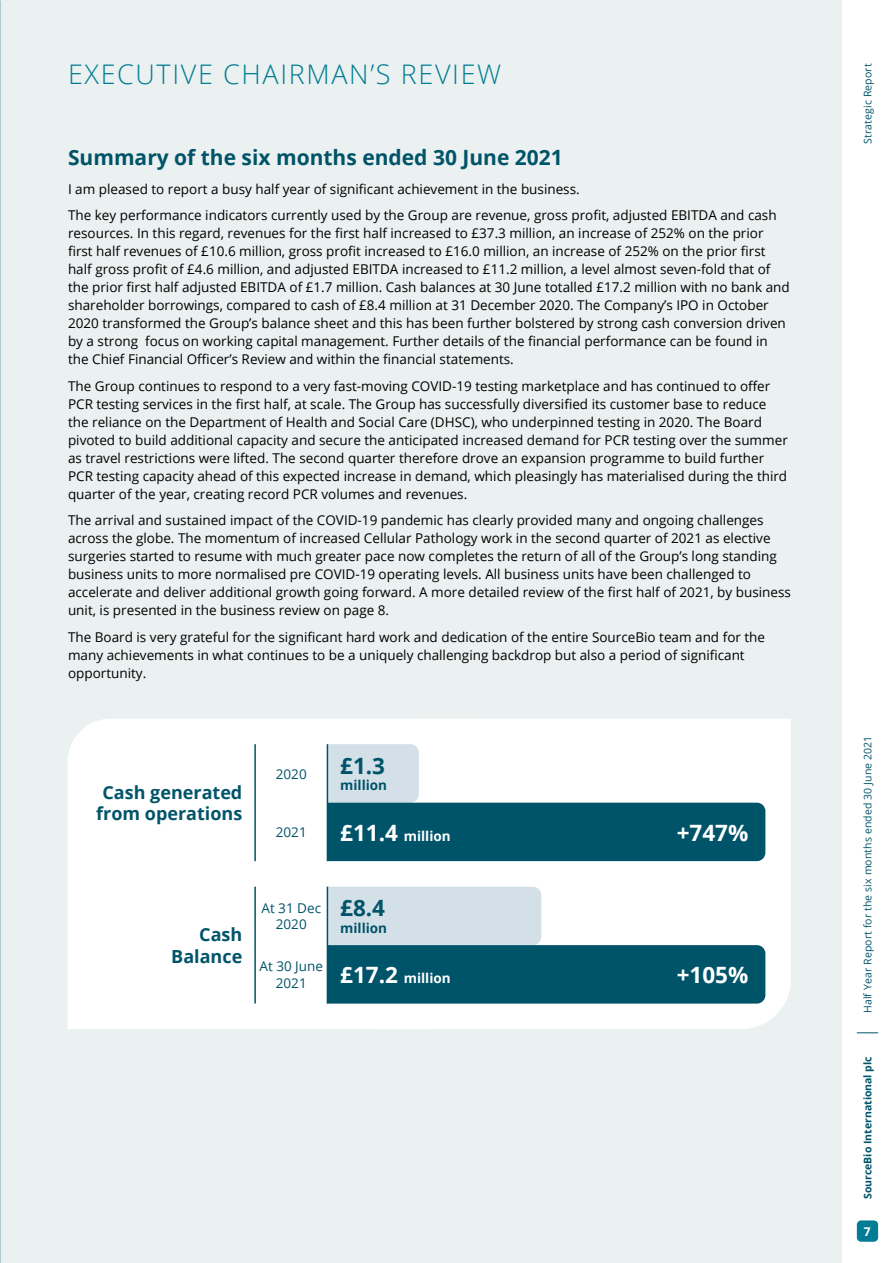
<style>
.page{position:relative;width:893px;height:1263px;background:#fff}
.page>*{position:absolute;margin:0;border:0;box-sizing:border-box;transform-origin:0 0}
.t1{font:300 27px "Open Sans";letter-spacing:.06em;color:#007d94}
.t2{font:700 22.5px "Open Sans";color:#fff}
.t3{font:700 22.5px "Open Sans";color:#005469}
.t4{font:700 21px "Open Sans";color:#005469}
.t5{font:700 18px/21.6px "Open Sans";color:#005469;text-align:center}
.t6{font:13.5px/18px "Open Sans";color:#000}
.t7{font:13.5px/16.2px "Open Sans";color:#005469;text-align:center}
.t8{font:700 13.5px "Open Sans";color:#fff}
.t9{font:700 13.5px "Open Sans";color:#005469}
.t10{font:700 12px "Open Sans";color:#fff}
.t11{font:10.5px "Open Sans";letter-spacing:.01em;color:#005469}
.t12{font:700 10.5px "Open Sans";color:#005469}
.s1{font-size:22.5px}
</style>
<div class="page">
<div style="left:0;top:0;width:842px;height:1263px;background:#ebf0f0"></div>
<div style="left:857px;top:1220px;width:21px;height:22px;background:#007d94;border-radius:4px"></div>
<svg style="left:857px;top:1032px;width:21px;height:1px"></svg>
<div style="left:68px;top:719px;width:309px;height:310px;background:#fff"></div>
<div style="left:377px;top:719px;width:414px;height:310px;background:#fff"></div>
<svg style="left:328px;top:744px;width:437px;height:117px;background:#7ba6b1"></svg>
<svg style="left:328px;top:887px;width:437px;height:116px;background:#75a2ae"></svg>
<hr style="left:254px;top:744px;width:2px;height:117px;background:#005469">
<hr style="left:327px;top:744px;width:1px;height:117px;background:#005469">
<hr style="left:327px;top:887px;width:1px;height:116px;background:#005469">
<hr style="left:254px;top:887px;width:2px;height:116px;background:#005469">
<h1 class="t1" style="left:68px;top:56px;width:435px">EXECUTIVE CHAIRMAN’S REVIEW</h1>
<h3 class="t4" style="left:68px;top:142px;width:496px">Summary of the six months ended 30 June 2021</h3>
<p class="t6" style="left:68px;top:175px;width:710px;line-height:26.5px">I am pleased to report a busy half year of significant achievement in the business.<br>The key performance indicators currently used by the Group are revenue, gross profit, adjusted EBITDA and cash</p>
<p class="t6" style="left:68px;top:224px;width:723px">resources. In this regard, revenues for the first half increased to £37.3 million, an increase of 252% on the prior first half revenues of £10.6 million, gross profit increased to £16.0 million, an increase of 252% on the prior first half gross profit of £4.6 million, and adjusted EBITDA increased to £11.2 million, a level almost seven-fold that of the prior first half adjusted EBITDA of £1.7 million. Cash balances at 30 June totalled £17.2 million with no bank and shareholder borrowings, compared to cash of £8.4 million at 31 December 2020. The Company’s IPO in October 2020 transformed the Group’s balance sheet and this has been further bolstered by strong cash conversion driven by a strong focus on working capital management. Further details of the financial performance can be found in the Chief Financial Officer’s Review and within the financial statements.</p>
<p class="t6" style="left:68px;top:376px;width:721px">The Group continues to respond to a very fast-moving COVID-19 testing marketplace and has continued to offer PCR testing services in the first half, at scale. The Group has successfully diversified its customer base to reduce the reliance on the Department of Health and Social Care (DHSC), who underpinned testing in 2020. The Board pivoted to build additional capacity and secure the anticipated increased demand for PCR testing over the summer as travel restrictions were lifted. The second quarter therefore drove an expansion programme to build further PCR testing capacity ahead of this expected increase in demand, which pleasingly has materialised during the third quarter of the year, creating record PCR volumes and revenues.</p>
<p class="t6" style="left:68px;top:511px;width:724px">The arrival and sustained impact of the COVID-19 pandemic has clearly provided many and ongoing challenges across the globe. The momentum of increased Cellular Pathology work in the second quarter of 2021 as elective surgeries started to resume with much greater pace now completes the return of all of the Group’s long standing business units to more normalised pre COVID-19 operating levels. All business units have been challenged to accelerate and deliver additional growth going forward. A more detailed review of the first half of 2021, by business unit, is presented in the business review on page 8.</p>
<p class="t6" style="left:68px;top:627px;width:699px">The Board is very grateful for the significant hard work and dedication of the entire SourceBio team and for the many achievements in what continues to be a uniquely challenging backdrop but also a period of significant opportunity.</p>
<h3 class="t5" style="left:96px;top:781px;width:148px">Cash generated from operations</h3>
<p class="t7" style="left:276px;top:765px;width:32px">2020</p>
<p class="t7" style="left:276px;top:824px;width:32px">2021</p>
<h2 class="t3" style="left:340px;top:750px;width:46px">£1.3</h2>
<p class="t9" style="left:340px;top:776px;width:48px">million</p>
<p class="t8" style="left:340px;top:826px;width:112px"><span class="s1">£11.4</span> million</p>
<h3 class="t5" style="left:171px;top:923px;width:73px;text-align:right">Cash<br>Balance</h3>
<p class="t7" style="left:261px;top:899px;width:61px">At 31 Dec<br>2020</p>
<p class="t7" style="left:260px;top:958px;width:65px">At 30 June<br>2021</p>
<h2 class="t3" style="left:340px;top:892px;width:46px">£8.4</h2>
<p class="t9" style="left:340px;top:918px;width:48px">million</p>
<p class="t8" style="left:340px;top:968px;width:112px"><span class="s1">£17.2</span> million</p>
<h2 class="t2" style="left:677px;top:816px;width:73px">+747%</h2>
<h2 class="t2" style="left:677px;top:959px;width:73px">+105%</h2>
<p class="t11" style="left:860px;top:144px;width:82px;rotate:-90deg">Strategic Report</p>
<p class="t11" style="left:860px;top:1013px;width:279px;rotate:-90deg">Half Year Report for the six months ended 30 June 2021</p>
<p class="t12" style="left:860px;top:1199px;width:144px;rotate:-90deg">SourceBio International plc</p>
<p class="t10" style="left:864px;top:1223px;width:8px">7</p>
</div>
